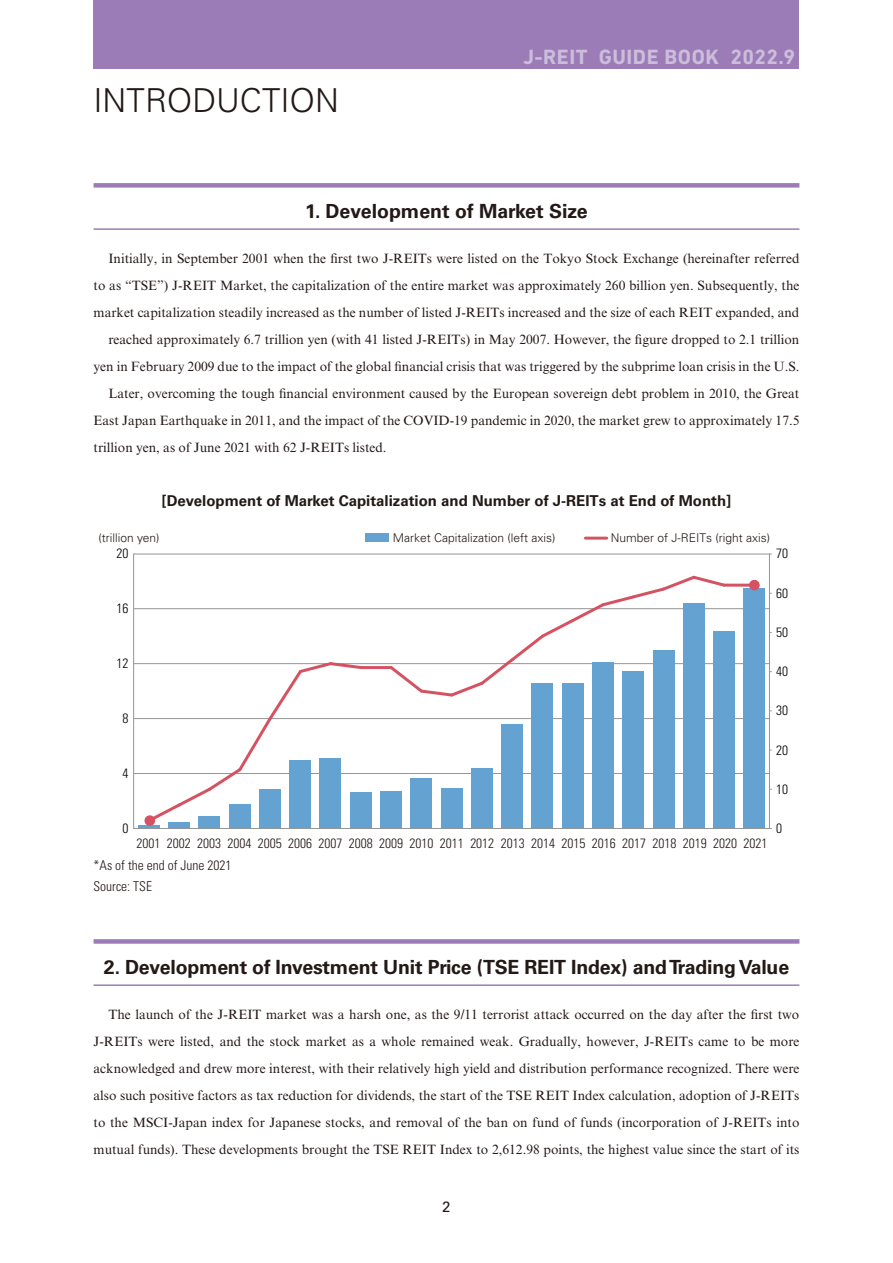
<style>
.page{position:relative;width:893px;height:1263px;background:#fff}
.page>*{position:absolute;margin:0;border:0;box-sizing:border-box;transform-origin:0 0}
.t1{font:300 33px "Univers LT Std";color:#231916}
.t2{font:700 21px "DIN Next LT Pro";letter-spacing:.025em;color:#ccbddc}
.t3{font:700 19.5px "Univers LT Std";letter-spacing:-.01em;color:#231916}
.t4{font:700 15px "Univers LT Std";color:#231916}
.t5{font:15px "Univers LT Std";color:#231916}
.t6{font:13.5px/27px "Times New Roman MT Std";color:#231916;text-align:justify}
.t7{font:300 condensed 13.5px/20.7px "Univers LT Std";color:#231916}
.t8{font:300 condensed 13.5px "Univers LT Std";color:#060202}
.t9{font:300 12px "Univers LT Std";color:#231916}
.t10{font:300 12px "Univers LT Std";color:#241916}
</style>
<div class="page">
<div style="left:94px;top:0;width:705px;height:68px;background:#9c7cb6"></div>
<div style="left:94px;top:183px;width:705px;height:5px;background:#9c7cb6"></div>
<hr style="left:94px;top:228px;width:705px;height:2px;background:#9c7cb6">
<div style="left:94px;top:939px;width:705px;height:5px;background:#9c7cb6"></div>
<hr style="left:94px;top:984px;width:705px;height:2px;background:#9c7cb6">
<hr style="left:134px;top:608px;width:635px;height:1px;background:#949595">
<hr style="left:134px;top:663px;width:635px;height:1px;background:#949595">
<hr style="left:134px;top:718px;width:635px;height:1px;background:#949595">
<hr style="left:134px;top:773px;width:635px;height:1px;background:#949595">
<hr style="left:138px;top:825px;width:22px;height:3px;background:#64a3d1">
<div style="left:168px;top:822px;width:22px;height:6px;background:#64a3d1"></div>
<div style="left:198px;top:816px;width:22px;height:12px;background:#64a3d1"></div>
<div style="left:229px;top:804px;width:21px;height:24px;background:#64a3d1"></div>
<div style="left:259px;top:789px;width:22px;height:39px;background:#64a3d1"></div>
<div style="left:289px;top:760px;width:22px;height:68px;background:#64a3d1"></div>
<div style="left:320px;top:758px;width:21px;height:70px;background:#64a3d1"></div>
<div style="left:350px;top:792px;width:22px;height:36px;background:#64a3d1"></div>
<div style="left:380px;top:791px;width:22px;height:37px;background:#64a3d1"></div>
<div style="left:410px;top:778px;width:22px;height:50px;background:#64a3d1"></div>
<div style="left:441px;top:788px;width:21px;height:40px;background:#64a3d1"></div>
<div style="left:471px;top:768px;width:22px;height:60px;background:#64a3d1"></div>
<div style="left:501px;top:724px;width:22px;height:104px;background:#64a3d1"></div>
<div style="left:531px;top:683px;width:22px;height:145px;background:#64a3d1"></div>
<div style="left:562px;top:683px;width:22px;height:145px;background:#64a3d1"></div>
<div style="left:592px;top:662px;width:22px;height:166px;background:#64a3d1"></div>
<div style="left:622px;top:671px;width:22px;height:157px;background:#64a3d1"></div>
<div style="left:653px;top:650px;width:21px;height:178px;background:#64a3d1"></div>
<div style="left:683px;top:603px;width:22px;height:225px;background:#64a3d1"></div>
<div style="left:713px;top:631px;width:22px;height:197px;background:#64a3d1"></div>
<div style="left:743px;top:588px;width:22px;height:240px;background:#64a3d1"></div>
<svg style="left:145px;top:662px;width:219px;height:163px"></svg>
<hr style="left:361px;top:666px;width:30px;height:3px;background:#d55262">
<svg style="left:387px;top:575px;width:341px;height:124px"></svg>
<hr style="left:724px;top:584px;width:30px;height:3px;background:#d55262">
<div style="left:144px;top:815px;width:11px;height:11px;background:#d55262;border-radius:50%"></div>
<div style="left:749px;top:580px;width:11px;height:10px;background:#d55262;border-radius:50%"></div>
<div style="left:133px;top:554px;width:637px;height:275px;border:1px solid #949595"></div>
<hr style="left:585px;top:537px;width:22px;height:3px;background:#d55262">
<div style="left:365px;top:533px;width:24px;height:9px;background:#64a3d1"></div>
<h1 class="t1" style="left:94px;top:81px;width:247px">INTRODUCTION</h1>
<h2 class="t2" style="left:523px;top:44px;width:274px">J-REIT GUIDE BOOK 2022.9</h2>
<h3 class="t3" style="left:305px;top:199px;width:284px">1. Development of Market Size</h3>
<p class="t6" style="left:108px;top:245px;width:693px">Initially, in September 2001 when the first two J-REITs were listed on the Tokyo Stock Exchange (hereinafter referred</p>
<p class="t6" style="left:94px;top:272px;width:707px">to as “TSE”) J-REIT Market, the capitalization of the entire market was approximately 260 billion yen. Subsequently, the</p>
<p class="t6" style="left:94px;top:299px;width:707px">market capitalization steadily increased as the number of listed J-REITs increased and the size of each REIT expanded, and</p>
<p class="t6" style="left:108px;top:326px;width:692px">reached approximately 6.7 trillion yen (with 41 listed J-REITs) in May 2007. However, the figure dropped to 2.1 trillion</p>
<p class="t6" style="left:94px;top:353px;width:707px">yen in February 2009 due to the impact of the global financial crisis that was triggered by the subprime loan crisis in the U.S.</p>
<p class="t6" style="left:108px;top:380px;width:692px">Later, overcoming the tough financial environment caused by the European sovereign debt problem in 2010, the Great</p>
<p class="t6" style="left:94px;top:407px;width:707px">East Japan Earthquake in 2011, and the impact of the COVID-19 pandemic in 2020, the market grew to approximately 17.5</p>
<p class="t6" style="left:94px;top:434px;width:295px">trillion yen, as of June 2021 with 62 J-REITs listed.</p>
<p class="t4" style="left:162px;top:491px;width:571px">[Development of Market Capitalization and Number of J-REITs at End of Month]</p>
<p class="t9" style="left:98px;top:530px;width:63px">(trillion yen)</p>
<p class="t10" style="left:393px;top:530px;width:164px">Market Capitalization (left axis)</p>
<p class="t9" style="left:611px;top:530px;width:161px">Number of J-REITs (right axis)</p>
<p class="t8" style="left:116px;top:546px;width:13px">20</p>
<p class="t8" style="left:116px;top:600px;width:13px">16</p>
<p class="t8" style="left:116px;top:655px;width:13px">12</p>
<p class="t8" style="left:122px;top:710px;width:7px">8</p>
<p class="t8" style="left:122px;top:765px;width:7px">4</p>
<p class="t8" style="left:776px;top:546px;width:13px">70</p>
<p class="t8" style="left:776px;top:585px;width:13px">60</p>
<p class="t8" style="left:776px;top:624px;width:13px">50</p>
<p class="t8" style="left:776px;top:663px;width:13px">40</p>
<p class="t8" style="left:776px;top:703px;width:13px">30</p>
<p class="t8" style="left:776px;top:742px;width:13px">20</p>
<p class="t8" style="left:776px;top:781px;width:13px">10</p>
<p class="t8" style="left:122px;top:820px;width:7px">0</p>
<p class="t7" style="left:136px;top:832px;width:632px">2001 2002 2003 2004 2005 2006 2007 2008 2009 2010 2011 2012 2013 2014 2015 2016 2017 2018 2019 2020 2021</p>
<p class="t7" style="left:94px;top:855px;width:139px">*As of the end of June 2021<br>Source: TSE</p>
<p class="t8" style="left:776px;top:820px;width:7px">0</p>
<h3 class="t3" style="left:104px;top:955px;width:687px">2. Development of Investment Unit Price (TSE REIT Index) and Trading Value</h3>
<p class="t6" style="left:94px;top:1001px;width:707px;text-indent:15px">The launch of the J-REIT market was a harsh one, as the 9/11 terrorist attack occurred on the day after the first two J-REITs were listed, and the stock market as a whole remained weak. Gradually, however, J-REITs came to be more acknowledged and drew more interest, with their relatively high yield and distribution performance recognized. There were also such positive factors as tax reduction for dividends, the start of the TSE REIT Index calculation, adoption of J-REITs to the MSCI-Japan index for Japanese stocks, and removal of the ban on fund of funds (incorporation of J-REITs into mutual funds). These developments brought the TSE REIT Index to 2,612.98 points, the highest value since the start of its</p>
<p class="t5" style="left:442px;top:1198px;width:10px">2</p>
</div>
